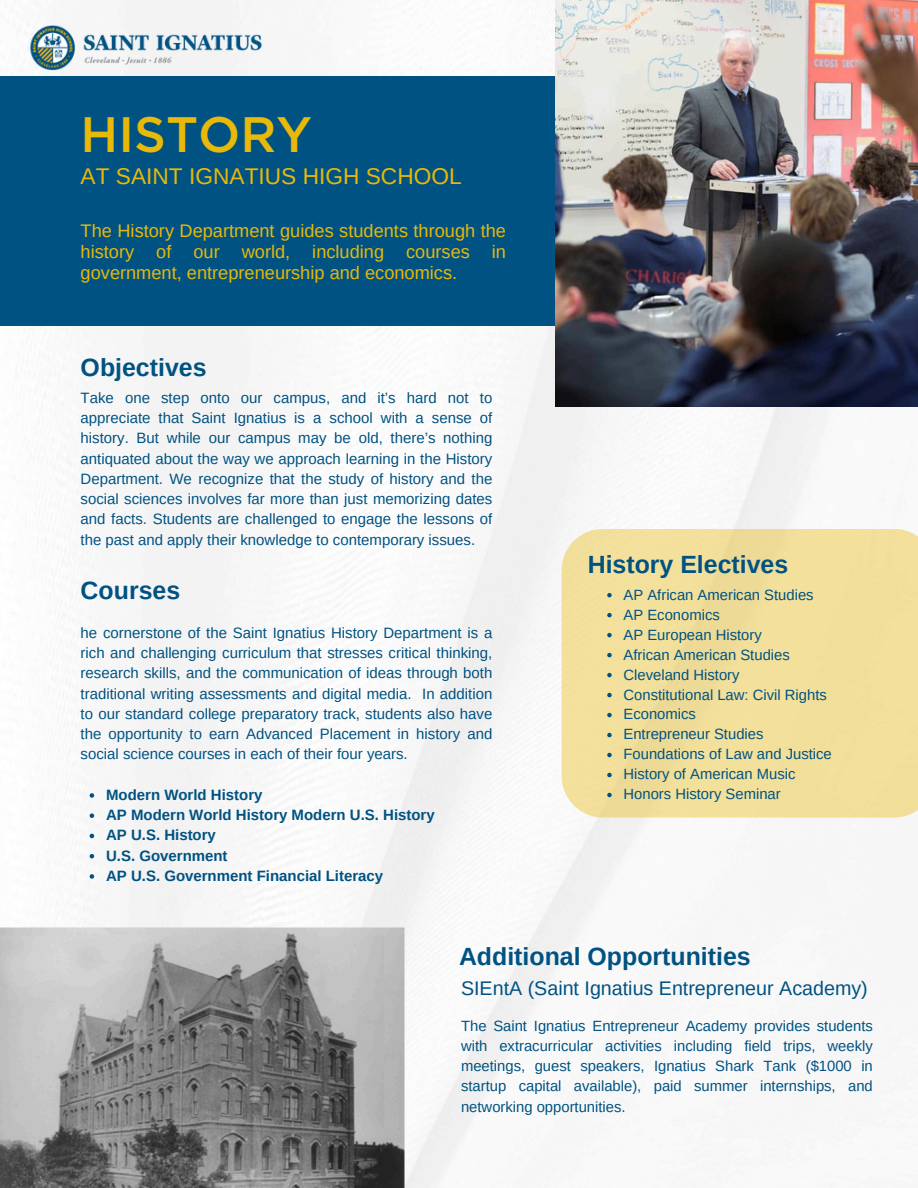
<style>
.page{position:relative;width:918px;height:1188px;background:#fff}
.page>*{position:absolute;margin:0;border:0;box-sizing:border-box;transform-origin:0 0}
.t1{font:500 49.8px "Gotham";color:#e8b909}
.t2{font:700 24.9px "Arimo";color:#005282}
.t3{font:22.8px "Arimo";color:#e8b909}
.t4{font:19.65px "Arimo";color:#005282}
.t5{font:18.3px/21.3px "Arimo";color:#e8b909;text-align:justify}
.t6{font:15px/20.2px "Arimo";color:#005282;text-align:justify}
.t7{font:700 15px "Arimo";color:#005282}
.t8{font:14.85px/20.2px "Arimo";color:#005282;text-align:justify}
</style>
<div class="page">
<img style="left:0;top:0;width:916px;height:1188px">
<div style="left:0;top:77px;width:617px;height:249px;background:#005282"></div>
<img style="left:555px;top:0;width:363px;height:407px">
<img style="left:18px;top:16px;width:258px;height:61px">
<svg style="left:90px;top:793px;width:4px;height:5px"></svg>
<svg style="left:90px;top:813px;width:4px;height:5px"></svg>
<svg style="left:90px;top:834px;width:4px;height:4px"></svg>
<svg style="left:90px;top:854px;width:4px;height:4px"></svg>
<svg style="left:90px;top:874px;width:4px;height:5px"></svg>
<div style="left:562px;top:529px;width:356px;height:289px;background:#f2e09b"></div>
<svg style="left:607px;top:593px;width:5px;height:4px"></svg>
<svg style="left:607px;top:613px;width:5px;height:4px"></svg>
<svg style="left:607px;top:633px;width:5px;height:4px"></svg>
<svg style="left:607px;top:653px;width:5px;height:4px"></svg>
<svg style="left:607px;top:673px;width:5px;height:4px"></svg>
<svg style="left:607px;top:693px;width:5px;height:4px"></svg>
<svg style="left:607px;top:713px;width:5px;height:4px"></svg>
<svg style="left:607px;top:733px;width:5px;height:4px"></svg>
<svg style="left:607px;top:753px;width:5px;height:4px"></svg>
<svg style="left:607px;top:773px;width:5px;height:4px"></svg>
<svg style="left:607px;top:793px;width:5px;height:4px"></svg>
<img style="left:0;top:905px;width:415px;height:283px">
<h1 class="t1" style="left:81px;top:104px;width:233px">HISTORY</h1>
<p class="t3" style="left:81px;top:163px;width:383px">AT SAINT IGNATIUS HIGH SCHOOL</p>
<h2 class="t5" style="left:81px;top:220px;width:427px">The History Department guides students through the history of our world, including courses in government, entrepreneurship and economics.</h2>
<h4 class="t2" style="left:81px;top:353px;width:127px">Objectives</h4>
<h3 class="t6" style="left:81px;top:388px;width:413px">Take one step onto our campus, and it’s hard not to appreciate that Saint Ignatius is a school with a sense of history. But while our campus may be old, there’s nothing antiquated about the way we approach learning in the History Department. We recognize that the study of history and the social sciences involves far more than just memorizing dates and facts. Students are challenged to engage the lessons of the past and apply their knowledge to contemporary issues.</h3>
<p class="t2" style="left:81px;top:576px;width:101px">Courses</p>
<h3 class="t6" style="left:81px;top:623px;width:413px">he cornerstone of the Saint Ignatius History Department is a rich and challenging curriculum that stresses critical thinking, research skills, and the communication of ideas through both traditional writing assessments and digital media. In addition to our standard college preparatory track, students also have the opportunity to earn Advanced Placement in history and social science courses in each of their four years.</h3>
<p class="t7" style="left:106px;top:786px;width:158px">Modern World History</p>
<p class="t7" style="left:106px;top:807px;width:330px">AP Modern World History Modern U.S. History</p>
<p class="t7" style="left:106px;top:827px;width:111px">AP U.S. History</p>
<p class="t7" style="left:106px;top:847px;width:123px">U.S. Government</p>
<p class="t7" style="left:106px;top:867px;width:279px">AP U.S. Government Financial Literacy</p>
<p class="t2" style="left:588px;top:550px;width:202px">History Electives</p>
<p class="t8" style="left:624px;top:584px;width:192px">AP African American Studies</p>
<p class="t8" style="left:624px;top:604px;width:98px">AP Economics</p>
<p class="t8" style="left:624px;top:624px;width:140px">AP European History</p>
<p class="t8" style="left:624px;top:644px;width:168px">African American Studies</p>
<p class="t8" style="left:624px;top:664px;width:118px">Cleveland History</p>
<h3 class="t8" style="left:624px;top:684px;width:205px">Constitutional Law: Civil Rights</h3>
<p class="t8" style="left:624px;top:704px;width:74px">Economics</p>
<p class="t8" style="left:624px;top:724px;width:141px">Entrepreneur Studies</p>
<p class="t8" style="left:624px;top:744px;width:210px">Foundations of Law and Justice</p>
<p class="t8" style="left:624px;top:764px;width:174px">History of American Music</p>
<p class="t8" style="left:624px;top:784px;width:159px">Honors History Seminar</p>
<p class="t2" style="left:459px;top:943px;width:293px">Additional Opportunities</p>
<h3 class="t4" style="left:461px;top:978px;width:408px">SIEntA (Saint Ignatius Entrepreneur Academy)</h3>
<h4 class="t8" style="left:461px;top:1015px;width:413px">The Saint Ignatius Entrepreneur Academy provides students with extracurricular activities including field trips, weekly meetings, guest speakers, Ignatius Shark Tank ($1000 in startup capital available), paid summer internships, and networking opportunities.</h4>
</div>
